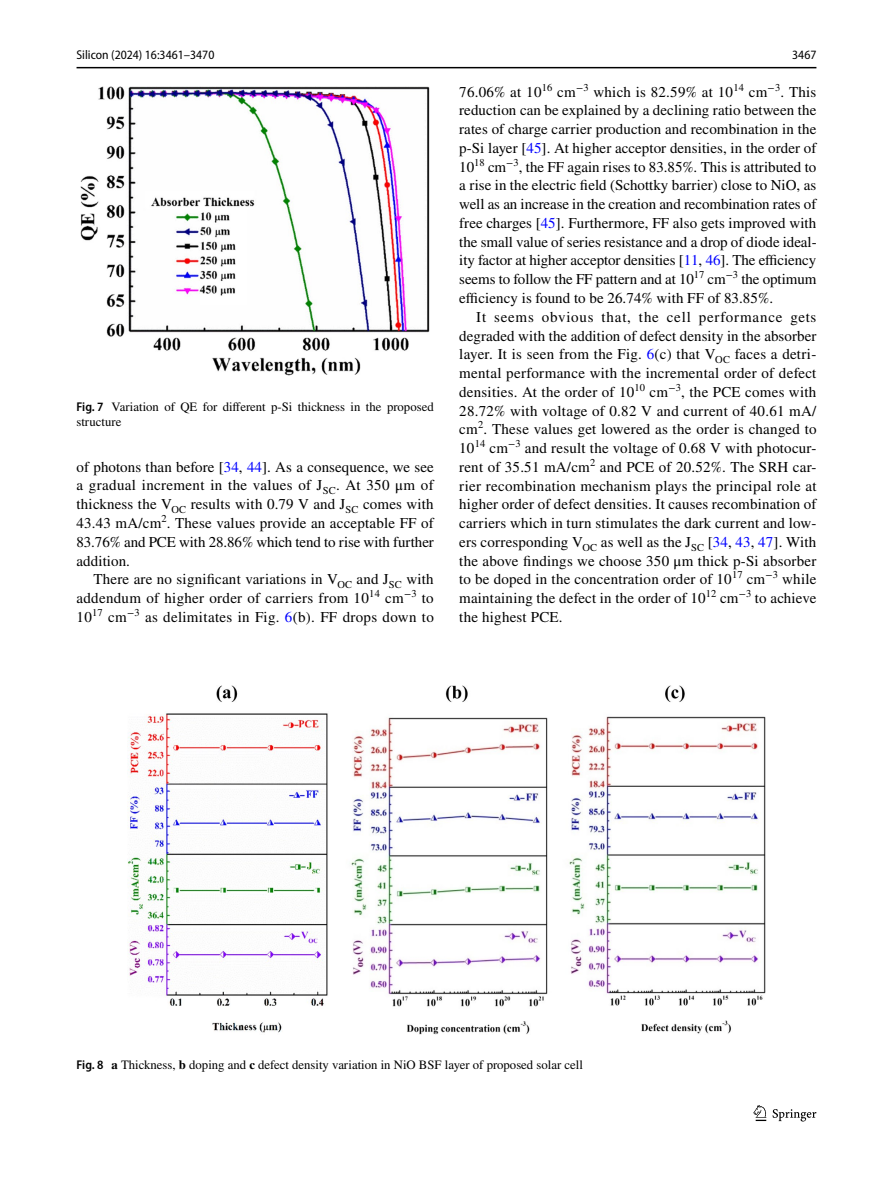
<style>
.page{position:relative;width:893px;height:1187px;background:#fff}
.page>*{position:absolute;margin:0;border:0;box-sizing:border-box;transform-origin:0 0}
.t1{font:15px/18.8px "STIX";letter-spacing:.01em;color:#000;text-align:justify}
.t2{font:12.75px/15px "STIX";color:#000}
.t3{font:semi-condensed 12.75px "Myriad Pro";color:#000}
.s1{font-family:"Myriad Pro";font-weight:600;font-stretch:semi-condensed}
.s2{color:#00f}
.s3{font-weight:700}
</style>
<div class="page">
<hr style="left:77px;top:67px;width:739px;height:1px;background:#000">
<svg style="left:753px;top:1105px;width:13px;height:15px"></svg>
<svg style="left:773px;top:1109px;width:43px;height:12px"></svg>
<img style="left:81px;top:87px;width:348px;height:289px">
<img style="left:128px;top:685px;width:637px;height:349px">
<p class="t3" style="left:77px;top:48px;width:139px">Silicon (2024) 16:3461–3470</p>
<p class="t3" style="left:792px;top:48px;width:26px">3467</p>
<p class="t2" style="left:77px;top:400px;width:359px"><span class="s1">Fig. 7</span> Variation of QE for different p-Si thickness in the proposed structure</p>
<p class="t1" style="left:77px;top:458px;width:359px">of photons than before [<span class="s2">34</span>, <span class="s2">44</span>]. As a consequence, we see a gradual increment in the values of J<sub>SC</sub>. At 350 μm of thickness the V<sub>OC</sub> results with 0.79 V and J<sub>SC</sub> comes with 43.43 mA/cm<sup>2</sup>. These values provide an acceptable FF of 83.76% and PCE with 28.86% which tend to rise with further addition.</p>
<p class="t1" style="left:77px;top:571px;width:359px;text-indent:17px">There are no significant variations in V<sub>OC</sub> and J<sub>SC</sub> with addendum of higher order of carriers from 10<sup>14</sup> cm<sup>−3</sup> to 10<sup>17</sup> cm<sup>−3</sup> as delimitates in Fig. <span class="s2">6</span>(b). FF drops down to</p>
<p class="t1" style="left:459px;top:83px;width:359px">76.06% at 10<sup>16</sup> cm<sup>−3</sup> which is 82.59% at 10<sup>14</sup> cm<sup>−3</sup>. This reduction can be explained by a declining ratio between the rates of charge carrier production and recombination in the p-Si layer [<span class="s2">45</span>]. At higher acceptor densities, in the order of 10<sup>18</sup> cm<sup>−3</sup>, the FF again rises to 83.85%. This is attributed to a rise in the electric field (Schottky barrier) close to NiO, as well as an increase in the creation and recombination rates of free charges [<span class="s2">45</span>]. Furthermore, FF also gets improved with the small value of series resistance and a drop of diode ideal&shy;ity factor at higher acceptor densities [<span class="s2">11</span>, <span class="s2">46</span>]. The efficiency seems to follow the FF pattern and at 10<sup>17</sup> cm<sup>−3</sup> the optimum efficiency is found to be 26.74% with FF of 83.85%.</p>
<p class="t1" style="left:459px;top:308px;width:359px;text-indent:17px">It seems obvious that, the cell performance gets degraded with the addition of defect density in the absorber layer. It is seen from the Fig. <span class="s2">6</span>(c) that V<sub>OC</sub> faces a detri&shy;mental performance with the incremental order of defect densities. At the order of 10<sup>10</sup> cm<sup>−3</sup>, the PCE comes with 28.72% with voltage of 0.82 V and current of 40.61 mA/ cm<sup>2</sup>. These values get lowered as the order is changed to 10<sup>14</sup> cm<sup>−3</sup> and result the voltage of 0.68 V with photocur&shy;rent of 35.51 mA/cm<sup>2</sup> and PCE of 20.52%. The SRH car&shy;rier recombination mechanism plays the principal role at higher order of defect densities. It causes recombination of carriers which in turn stimulates the dark current and low&shy;ers corresponding V<sub>OC</sub> as well as the J<sub>SC</sub> [<span class="s2">34</span>, <span class="s2">43</span>, <span class="s2">47</span>]. With the above findings we choose 350 μm thick p-Si absorber to be doped in the concentration order of 10<sup>17</sup> cm<sup>−3</sup> while maintaining the defect in the order of 10<sup>12</sup> cm<sup>−3</sup> to achieve the highest PCE.</p>
<p class="t2" style="left:77px;top:1058px;width:508px"><span class="s1">Fig. 8</span> <span class="s3">a</span> Thickness, <span class="s3">b</span> doping and <span class="s3">c</span> defect density variation in NiO BSF layer of proposed solar cell</p>
</div>
